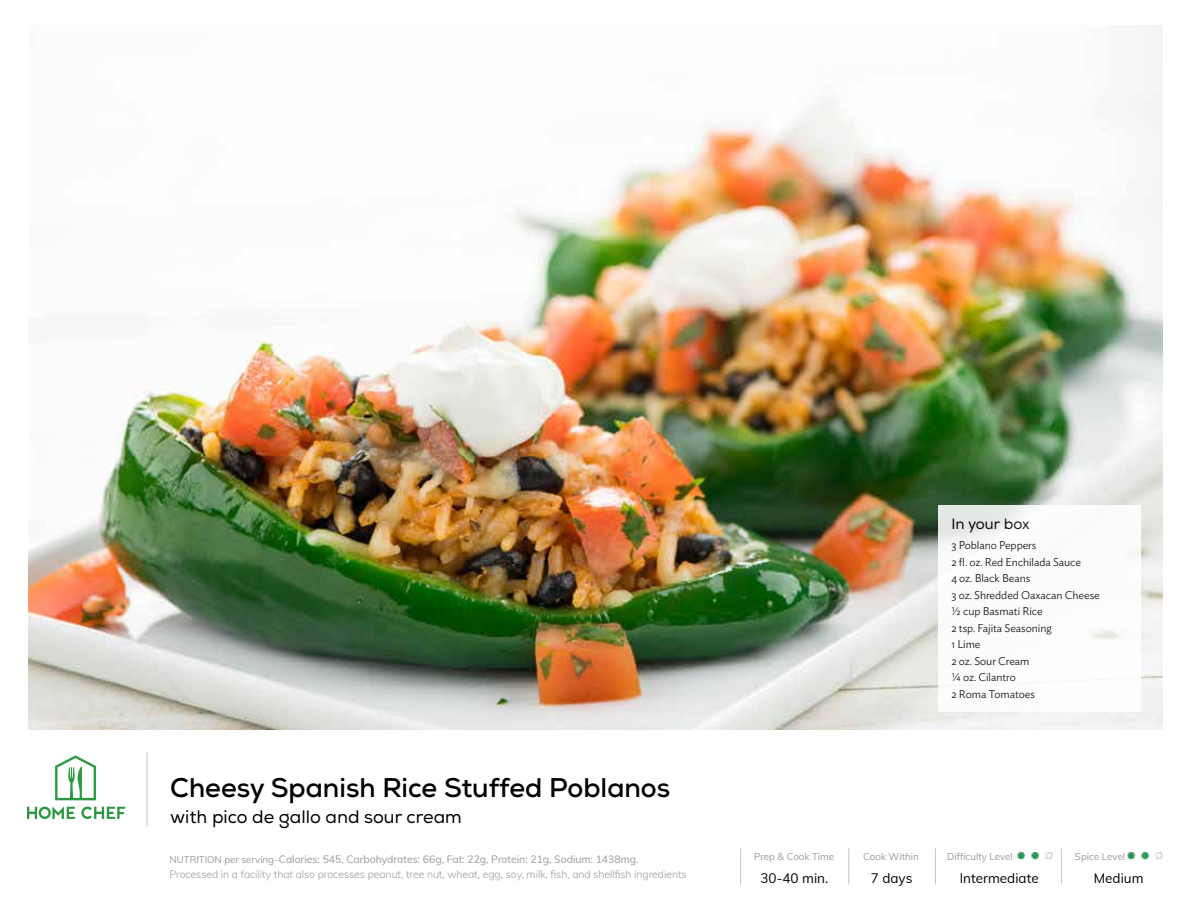
<style>
.page{position:relative;width:1188px;height:918px;background:#fff}
.page>*{position:absolute;margin:0;border:0;box-sizing:border-box;transform-origin:0 0}
.t1{font:700 27px "Nexa";color:#000}
.t2{font:18px "Nexa";color:#000}
.t3{font:15px "Nexa";color:#000}
.t4{font:13.5px "Muli";color:#000}
.t5{font:300 11.25px/16.5px "Ideal Sans";letter-spacing:-.005em;color:#000}
.t6{font:300 10.5px/15px "Muli";letter-spacing:-.005em;color:#9a9a9a}
.t7{font:9.75px "Muli";color:#9a9a9a}
.s1{font-weight:400;font-size:9.75px}
.s2{font-weight:400}
</style>
<div class="page">
<img style="left:29px;top:26px;width:1133px;height:704px">
<svg style="left:27px;top:807px;width:98px;height:12px"></svg>
<svg style="left:55px;top:755px;width:41px;height:45px"></svg>
<hr style="left:848px;top:848px;width:1px;height:36px;background:#c7c6c5">
<hr style="left:935px;top:848px;width:1px;height:36px;background:#c7c6c5">
<hr style="left:1061px;top:848px;width:1px;height:36px;background:#c7c6c5">
<hr style="left:740px;top:848px;width:1px;height:36px;background:#c7c6c5">
<hr style="left:147px;top:752px;width:1px;height:75px;background:#c7c6c5">
<div style="left:938px;top:505px;width:203px;height:206px;background:#fff"></div>
<img style="left:1018px;top:852px;width:34px;height:7px">
<img style="left:1128px;top:852px;width:34px;height:7px">
<h1 class="t1" style="left:170px;top:770px;width:502px">Cheesy Spanish Rice Stuffed Poblanos</h1>
<h2 class="t2" style="left:170px;top:806px;width:293px">with pico de gallo and sour cream</h2>
<p class="t6" style="left:170px;top:851px;width:519px"><span class="s1">NUTRITION per serving–</span><span class="s2">Calories: 545, Carbohydrates: 66g, Fat: 22g, Protein: 21g, Sodium: 1438mg.<br></span>Processed in a facility that also processes peanut, tree nut, wheat, egg, soy, milk, fish, and shellfish ingredients</p>
<h3 class="t3" style="left:951px;top:515px;width:80px">In your box</h3>
<p class="t5" style="left:951px;top:536px;width:150px">3 Poblano Peppers<br>2 fl. oz. Red Enchilada Sauce<br>4 oz. Black Beans<br>3 oz. Shredded Oaxacan Cheese ½ cup Basmati Rice<br>2 tsp. Fajita Seasoning<br>1 Lime<br>2 oz. Sour Cream<br>¼ oz. Cilantro<br>2 Roma Tomatoes</p>
<p class="t7" style="left:754px;top:850px;width:82px">Prep &amp; Cook Time</p>
<p class="t7" style="left:863px;top:850px;width:57px">Cook Within</p>
<p class="t7" style="left:947px;top:850px;width:67px">Difficulty Level</p>
<p class="t7" style="left:1075px;top:850px;width:52px">Spice Level</p>
<p class="t4" style="left:760px;top:868px;width:69px">30-40 min.</p>
<p class="t4" style="left:871px;top:868px;width:43px">7 days</p>
<p class="t4" style="left:960px;top:868px;width:81px">Intermediate</p>
<p class="t4" style="left:1094px;top:868px;width:51px">Medium</p>
</div>
